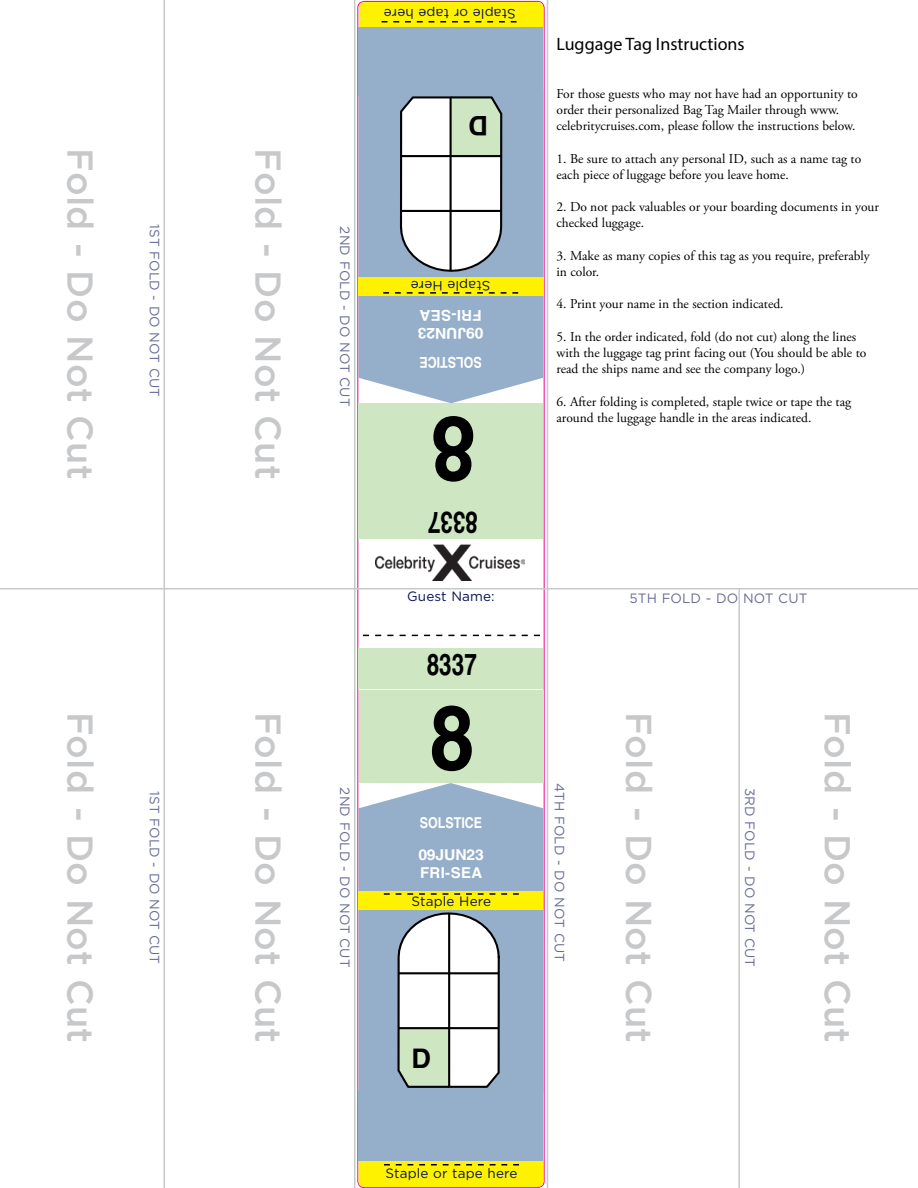
<style>
.page{position:relative;width:918px;height:1188px;background:#fff}
.page>*{position:absolute;margin:0;border:0;box-sizing:border-box;transform-origin:0 0}
.t1{font:700 90px "Helvetica";color:#000;scale:.9 1}
.t2{font:500 36px "Gotham";letter-spacing:.01em;color:#c7c8ca}
.t3{font:700 30px "Helvetica";color:#000;scale:.75 1}
.t4{font:700 27px "Helvetica";color:#000}
.t5{font:18px "Myriad Pro";color:#000}
.t6{font:700 15px/18.1px "Helvetica";color:#fff;scale:1.05 1}
.t7{font:700 15px "Helvetica";color:#fff;scale:.83 1}
.t8{font:13.5px/16.2px "Adobe Garamond Pro";color:#000}
.t9{font:13.5px "Gotham";letter-spacing:.01em;color:#686b98}
.t10{font:13.5px "Gotham";letter-spacing:.01em;color:#061456}
</style>
<div class="page">
<hr style="left:738px;top:588px;width:2px;height:600px;background:#c7c8ca">
<div style="left:357px;top:1px;width:188px;height:1187px;border:1px solid #ec008c;border-radius:7px"></div>
<div style="left:359px;top:1161px;width:184px;height:26px;background:#fff200"></div>
<div style="left:359px;top:2px;width:184px;height:25px;background:#fff200"></div>
<div style="left:359px;top:690px;width:184px;height:93px;background:#cee6c1"></div>
<div style="left:359px;top:807px;width:184px;height:284px;background:#95afca"></div>
<svg style="left:363px;top:797px;width:177px;height:15px"></svg>
<div style="left:359px;top:1091px;width:184px;height:70px;background:#95afca"></div>
<div style="left:359px;top:648px;width:184px;height:40px;background:#cee6c1"></div>
<div style="left:359px;top:403px;width:184px;height:94px;background:#cee6c1"></div>
<div style="left:359px;top:497px;width:184px;height:41px;background:#cee6c1"></div>
<svg style="left:363px;top:635px;width:177px;height:1px"></svg>
<hr style="left:547px;top:0;width:1px;height:1188px;background:#c7c8ca">
<hr style="left:354px;top:0;width:2px;height:1188px;background:#c7c8ca">
<hr style="left:164px;top:0;width:1px;height:1188px;background:#c7c8ca">
<hr style="left:0;top:588px;width:918px;height:1px;background:#c7c8ca">
<div style="left:358px;top:90px;width:185px;height:313px;background:#95afca"></div>
<svg style="left:363px;top:375px;width:176px;height:24px"></svg>
<div style="left:359px;top:27px;width:184px;height:68px;background:#95afca"></div>
<img style="left:375px;top:555px;width:149px;height:14px">
<div style="left:359px;top:891px;width:184px;height:19px;background:#fff200"></div>
<svg style="left:384px;top:893px;width:135px;height:2px"></svg>
<div style="left:358px;top:277px;width:186px;height:19px;background:#fff200"></div>
<svg style="left:383px;top:292px;width:135px;height:2px"></svg>
<svg style="left:396px;top:0;width:105px;height:1089px"></svg>
<svg style="left:399px;top:95px;width:104px;height:1093px"></svg>
<hr style="left:401px;top:155px;width:100px;height:2px;background:#000">
<hr style="left:450px;top:98px;width:2px;height:173px;background:#000">
<hr style="left:401px;top:210px;width:100px;height:2px;background:#000">
<h2 class="t2" style="left:96px;top:148px;width:333px;rotate:90deg">Fold - Do Not Cut</h2>
<h2 class="t2" style="left:96px;top:712px;width:333px;rotate:90deg">Fold - Do Not Cut</h2>
<p class="t10" style="left:516px;top:19px;width:134px;rotate:-180deg">Staple or tape here</p>
<h2 class="t2" style="left:284px;top:148px;width:333px;rotate:90deg">Fold - Do Not Cut</h2>
<p class="t9" style="left:161px;top:224px;width:174px;rotate:90deg">1ST FOLD - DO NOT CUT</p>
<p class="t9" style="left:351px;top:226px;width:182px;rotate:90deg">2ND FOLD - DO NOT CUT</p>
<h3 class="t4" style="left:488px;top:141px;width:21px;rotate:-180deg">D</h3>
<p class="t10" style="left:490px;top:292px;width:81px;rotate:-180deg">Staple Here</p>
<p class="t6" style="left:483px;top:342px;width:64px;rotate:-180deg">09JUN23<br>FRI-SEA</p>
<p class="t7" style="left:482px;top:371px;width:77px;rotate:-180deg">SOLSTICE</p>
<h1 class="t1" style="left:476px;top:501px;width:52px;rotate:-180deg">8</h1>
<h3 class="t3" style="left:478px;top:540px;width:68px;rotate:-180deg">8337</h3>
<p class="t10" style="left:407px;top:590px;width:89px">Guest Name:</p>
<h3 class="t5" style="left:556px;top:37px;width:190px">Luggage Tag Instructions</h3>
<p class="t8" style="left:556px;top:87px;width:303px">For those guests who may not have had an opportunity to order their personalized Bag Tag Mailer through www. celebritycruises.com, please follow the instructions below.</p>
<p class="t8" style="left:556px;top:152px;width:306px">1. Be sure to attach any personal ID, such as a name tag to each piece of luggage before you leave home.</p>
<p class="t8" style="left:556px;top:200px;width:324px">2. Do not pack valuables or your boarding documents in your checked luggage.</p>
<p class="t8" style="left:556px;top:249px;width:315px">3. Make as many copies of this tag as you require, preferably in color.</p>
<p class="t8" style="left:556px;top:297px;width:229px">4. Print your name in the section indicated.</p>
<p class="t8" style="left:556px;top:330px;width:311px">5. In the order indicated, fold (do not cut) along the lines with the luggage tag print facing out (You should be able to read the ships name and see the company logo.)</p>
<p class="t8" style="left:556px;top:395px;width:296px">6. After folding is completed, staple twice or tape the tag around the luggage handle in the areas indicated.</p>
<p class="t9" style="left:629px;top:593px;width:180px">5TH FOLD - DO NOT CUT</p>
<p class="t9" style="left:161px;top:791px;width:174px;rotate:90deg">1ST FOLD - DO NOT CUT</p>
<h2 class="t2" style="left:284px;top:712px;width:333px;rotate:90deg">Fold - Do Not Cut</h2>
<h3 class="t3" style="left:427px;top:647px;width:68px">8337</h3>
<h1 class="t1" style="left:429px;top:686px;width:52px">8</h1>
<h2 class="t2" style="left:655px;top:712px;width:333px;rotate:90deg">Fold - Do Not Cut</h2>
<h2 class="t2" style="left:853px;top:712px;width:333px;rotate:90deg">Fold - Do Not Cut</h2>
<p class="t9" style="left:351px;top:787px;width:182px;rotate:90deg">2ND FOLD - DO NOT CUT</p>
<p class="t9" style="left:566px;top:783px;width:180px;rotate:90deg">4TH FOLD - DO NOT CUT</p>
<p class="t9" style="left:756px;top:788px;width:181px;rotate:90deg">3RD FOLD - DO NOT CUT</p>
<p class="t7" style="left:420px;top:814px;width:77px">SOLSTICE</p>
<p class="t6" style="left:418px;top:846px;width:64px">09JUN23<br>FRI-SEA</p>
<p class="t10" style="left:412px;top:895px;width:81px">Staple Here</p>
<h3 class="t4" style="left:412px;top:1043px;width:21px">D</h3>
<p class="t10" style="left:385px;top:1168px;width:134px">Staple or tape here</p>
</div>
